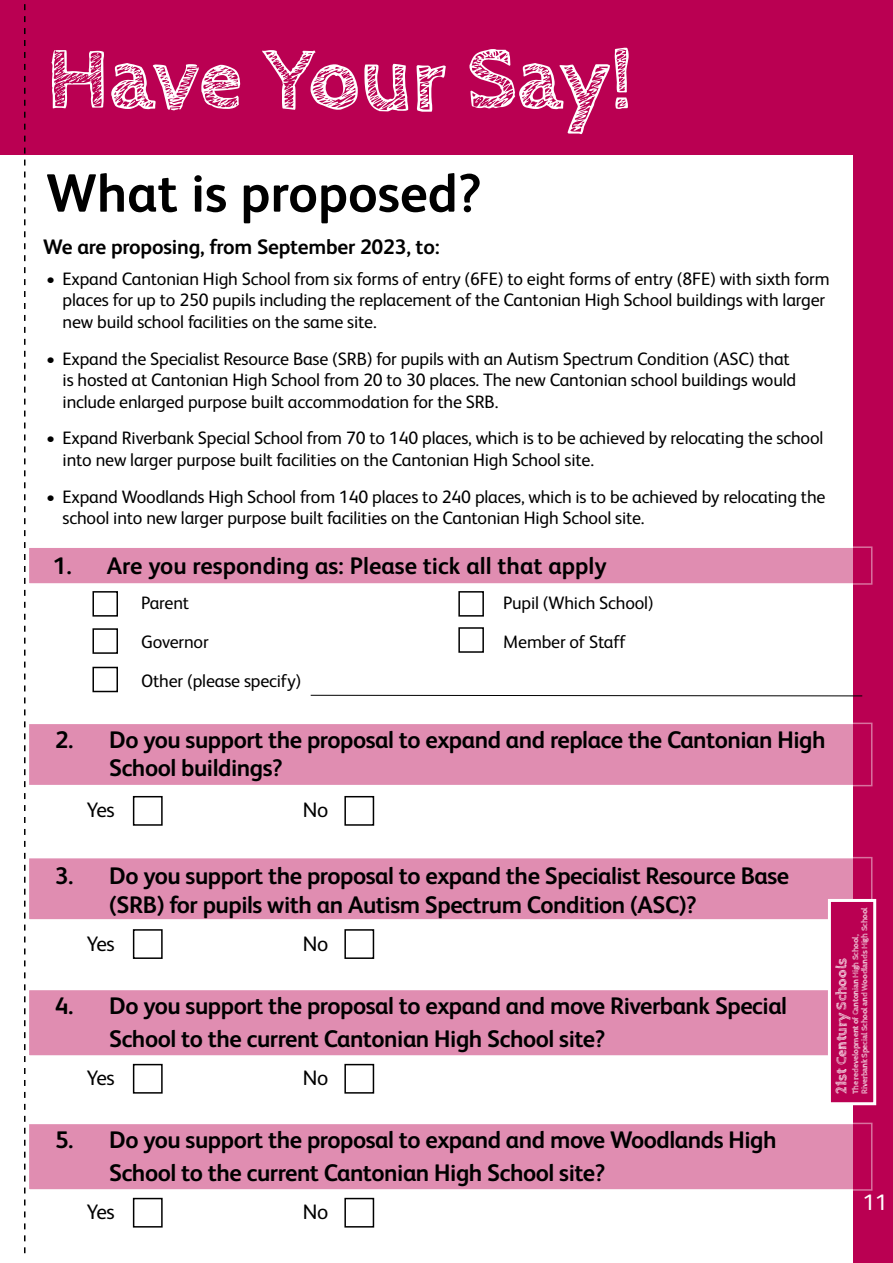
<style>
.page{position:relative;width:893px;height:1263px;background:#fff}
.page>*{position:absolute;margin:0;border:0;box-sizing:border-box;transform-origin:0 0}
.t1{font:700 90px "Cabin Sketch";letter-spacing:-.01em;color:#fff}
.t2{font:700 54px "FS Albert";color:#000}
.t3{font:700 24px/28.8px "FS Albert";letter-spacing:-.02em;color:#000}
.t4{font:700 24px "FS Albert";color:#000}
.t5{font:22.5px "FS Albert";color:#fff}
.t6{font:700 21px "FS Albert";letter-spacing:-.01em;color:#000}
.t7{font:21px "FS Albert";letter-spacing:-.01em;color:#000}
.t8{font:18px/21.6px "FS Albert";letter-spacing:-.01em;color:#000}
.t9{font:700 14.85px "Cabin Sketch";color:#fff}
.t10{font:700 8.4px/9px "Cabin Sketch";letter-spacing:-.025em;color:#fff}
</style>
<div class="page">
<div style="left:853px;top:0;width:40px;height:1263px;background:#ba0052"></div>
<div style="left:28px;top:546px;width:844px;height:39px;background:#e08db1;border:2px solid #fff"></div>
<div style="left:28px;top:723px;width:844px;height:63px;background:#e08db1;border:2px solid #fff"></div>
<div style="left:28px;top:857px;width:844px;height:64px;background:#e08db1;border:2px solid #fff"></div>
<div style="left:28px;top:989px;width:844px;height:68px;background:#e08db1;border:2px solid #fff"></div>
<div style="left:28px;top:1123px;width:844px;height:68px;background:#e08db1;border:2px solid #fff"></div>
<div style="left:133px;top:796px;width:30px;height:30px;border:2px solid #000"></div>
<div style="left:133px;top:929px;width:30px;height:30px;border:2px solid #000"></div>
<div style="left:133px;top:1064px;width:30px;height:29px;border:2px solid #000"></div>
<div style="left:133px;top:1198px;width:30px;height:29px;border:2px solid #000"></div>
<div style="left:344px;top:796px;width:30px;height:30px;border:2px solid #000"></div>
<div style="left:344px;top:929px;width:30px;height:30px;border:2px solid #000"></div>
<div style="left:344px;top:1064px;width:30px;height:29px;border:2px solid #000"></div>
<div style="left:344px;top:1198px;width:30px;height:29px;border:2px solid #000"></div>
<svg style="left:310px;top:694px;width:553px;height:3px"></svg>
<div style="left:0;top:0;width:862px;height:155px;background:#ba0052"></div>
<div style="left:92px;top:591px;width:26px;height:26px;border:2px solid #000"></div>
<div style="left:92px;top:628px;width:26px;height:26px;border:2px solid #000"></div>
<div style="left:92px;top:667px;width:26px;height:25px;border:2px solid #000"></div>
<div style="left:458px;top:591px;width:26px;height:26px;border:2px solid #000"></div>
<div style="left:458px;top:627px;width:26px;height:26px;border:2px solid #000"></div>
<svg style="left:24px;top:4px;width:2px;height:1249px"></svg>
<div style="left:828px;top:899px;width:48px;height:206px;background:#ba0052;border:3px solid #fff"></div>
<p class="t1" style="left:46px;top:29px;width:588px">Have Your Say!</p>
<p class="t2" style="left:46px;top:156px;width:437px">What is proposed?</p>
<p class="t6" style="left:43px;top:233px;width:398px">We are proposing, from September 2023, to:</p>
<p class="t8" style="left:63px;top:267px;width:768px;text-indent:-16px">• Expand Cantonian High School from six forms of entry (6FE) to eight forms of entry (8FE) with sixth form places for up to 250 pupils including the replacement of the Cantonian High School buildings with larger new build school facilities on the same site.</p>
<p class="t8" style="left:63px;top:347px;width:735px;text-indent:-16px">• Expand the Specialist Resource Base (SRB) for pupils with an Autism Spectrum Condition (ASC) that is hosted at Cantonian High School from 20 to 30 places. The new Cantonian school buildings would include enlarged purpose built accommodation for the SRB.</p>
<p class="t8" style="left:63px;top:426px;width:762px;text-indent:-16px">• Expand Riverbank Special School from 70 to 140 places, which is to be achieved by relocating the school into new larger purpose built facilities on the Cantonian High School site.</p>
<p class="t8" style="left:63px;top:485px;width:764px;text-indent:-16px">• Expand Woodlands High School from 140 places to 240 places, which is to be achieved by relocating the school into new larger purpose built facilities on the Cantonian High School site.</p>
<p class="t4" style="left:53px;top:550px;width:555px">1. Are you responding as: Please tick all that apply</p>
<p class="t8" style="left:503px;top:591px;width:152px">Pupil (Which School)</p>
<p class="t8" style="left:503px;top:630px;width:124px">Member of Staff</p>
<p class="t8" style="left:141px;top:591px;width:50px">Parent</p>
<p class="t8" style="left:141px;top:630px;width:69px">Governor</p>
<p class="t8" style="left:141px;top:669px;width:162px">Other (please specify)</p>
<p class="t3" style="left:109px;top:724px;width:718px;text-indent:-54px">2. Do you support the proposal to expand and replace the Cantonian High<br>School buildings?</p>
<p class="t7" style="left:87px;top:796px;width:30px">Yes</p>
<p class="t7" style="left:303px;top:796px;width:27px">No</p>
<p class="t3" style="left:109px;top:860px;width:681px;text-indent:-54px">3. Do you support the proposal to expand the Specialist Resource Base (SRB) for pupils with an Autism Spectrum Condition (ASC)?</p>
<p class="t7" style="left:87px;top:929px;width:30px">Yes</p>
<p class="t7" style="left:303px;top:929px;width:27px">No</p>
<p class="t3" style="left:109px;top:988px;width:679px;line-height:33px;text-indent:-54px">4. Do you support the proposal to expand and move Riverbank Special<br>School to the current Cantonian High School site?</p>
<p class="t7" style="left:87px;top:1064px;width:30px">Yes</p>
<p class="t7" style="left:303px;top:1064px;width:27px">No</p>
<p class="t3" style="left:109px;top:1122px;width:669px;line-height:33px;text-indent:-54px">5. Do you support the proposal to expand and move Woodlands High<br>School to the current Cantonian High School site?</p>
<p class="t7" style="left:87px;top:1198px;width:30px">Yes</p>
<p class="t7" style="left:303px;top:1198px;width:27px">No</p>
<p class="t10" style="left:851px;top:1094px;width:188px;rotate:-90deg">The redevelopment of Cantonian High School,<br>Riverbank Special School and Woodlands High School</p>
<p class="t9" style="left:833px;top:1094px;width:137px;rotate:-90deg">21st Century Schools</p>
<p class="t5" style="left:863px;top:1187px;width:26px">11</p>
</div>
